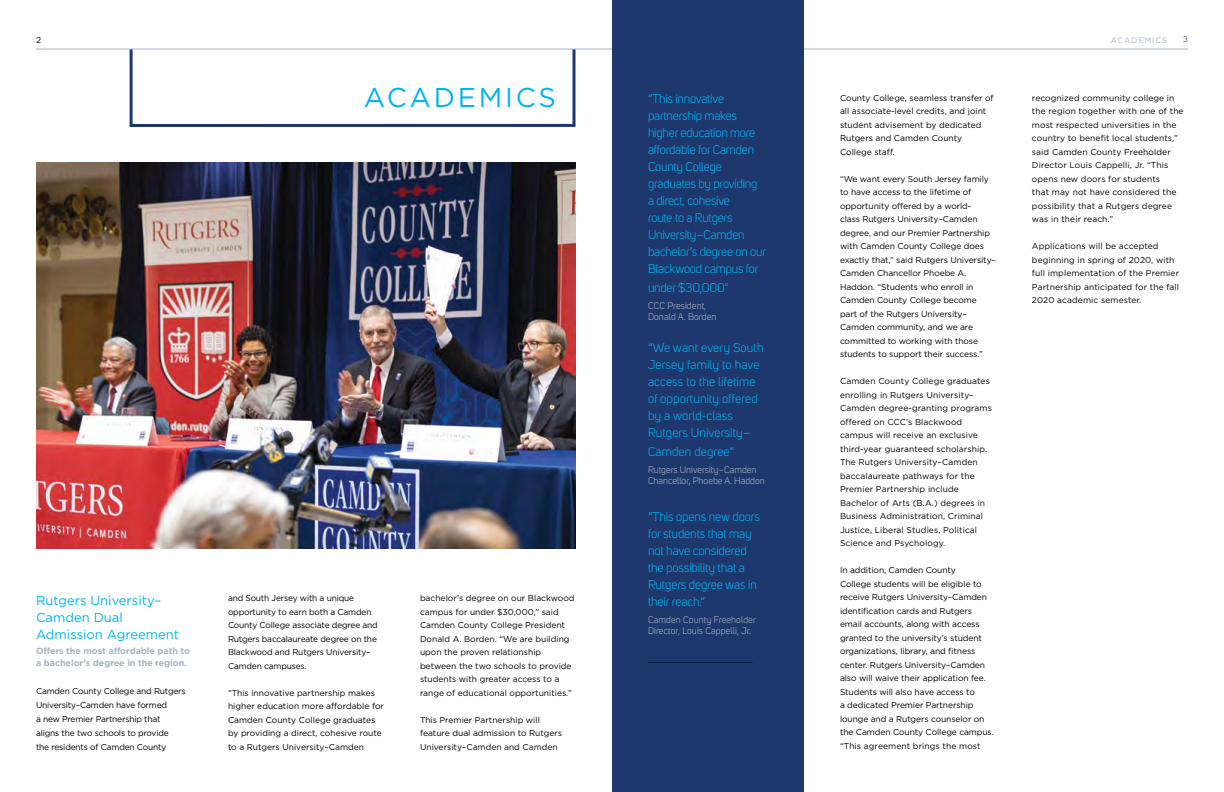
<style>
.page{position:relative;width:1224px;height:792px;background:#fff}
.page>*{position:absolute;margin:0;border:0;box-sizing:border-box;transform-origin:0 0}
.t1{font:27.2px "Gotham";letter-spacing:.1em;color:#00b3f0}
.t2{font:13px/17px "Gotham";color:#00b3f0}
.t3{font:12.5px/17px "Uni Sans";letter-spacing:-.015em;color:#00b3f0}
.t4{font:12.5px/17px "Uni Sans";letter-spacing:.01em;color:#00b3f0}
.t5{font:9.5px/11.4px "Uni Sans";letter-spacing:.01em;color:#a7b5c6}
.t6{font:700 9px/12px "Gotham";letter-spacing:-.01em;color:#a7b5c6}
.t7{font:8.5px/13.5px "Gotham";letter-spacing:-.005em;color:#000}
.t8{font:8px "Gotham";letter-spacing:.1em;color:#a7b5c6}
.t9{font:8px "Uni Sans";color:#1e376c}
</style>
<div class="page">
<hr style="left:36px;top:49px;width:1152px;height:1px;background:#a7b5c6">
<div style="left:130px;top:48px;width:446px;height:79px;border:3px solid #1e376c"></div>
<div style="left:612px;top:0;width:192px;height:792px;background:#1e376c"></div>
<img style="left:36px;top:163px;width:540px;height:386px">
<hr style="left:648px;top:662px;width:105px;height:1px;background:#061b46">
<p class="t7" style="left:36px;top:33px;width:7px">2</p>
<p class="t9" style="left:1183px;top:35px;width:6px">3</p>
<p class="t8" style="left:1111px;top:35px;width:58px">ACADEMICS</p>
<h1 class="t1" style="left:364px;top:83px;width:194px">ACADEMICS</h1>
<h2 class="t2" style="left:36px;top:592px;width:145px">Rutgers University–<br>Camden Dual<br>Admission Agreement</h2>
<p class="t6" style="left:36px;top:645px;width:156px">Offers the most affordable path to a bachelor’s degree in the region.</p>
<p class="t7" style="left:36px;top:684px;width:151px;line-height:14px">Camden County College and Rutgers<br>University–Camden have formed<br>a new Premier Partnership that aligns the two schools to provide<br>the residents of Camden County</p>
<p class="t7" style="left:228px;top:591px;width:151px">and South Jersey with a unique opportunity to earn both a Camden<br>County College associate degree and<br>Rutgers baccalaureate degree on the<br>Blackwood and Rutgers University–<br>Camden campuses.</p>
<p class="t7" style="left:228px;top:686px;width:158px">“This innovative partnership makes higher education more affordable for Camden County College graduates by providing a direct, cohesive route to a Rutgers University–Camden</p>
<p class="t7" style="left:420px;top:591px;width:156px">bachelor’s degree on our Blackwood campus for under $30,000,” said Camden County College President Donald A. Borden. “We are building upon the proven relationship between the two schools to provide students with greater access to a range of educational opportunities.”</p>
<p class="t7" style="left:420px;top:713px;width:144px">This Premier Partnership will feature dual admission to Rutgers<br>University–Camden and Camden</p>
<h3 class="t3" style="left:648px;top:91px;width:120px">“This innovative partnership makes higher education more affordable for Camden<br>County College graduates by providing a direct, cohesive<br>route to a Rutgers<br>University–Camden bachelor’s degree on our<br>Blackwood campus for</h3>
<h3 class="t3" style="left:648px;top:279px;width:82px">under $30,000"</h3>
<p class="t5" style="left:648px;top:300px;width:70px">CCC President,<br>Donald A. Borden</p>
<h3 class="t4" style="left:648px;top:340px;width:117px">“We want every South<br>Jersey family to have access to the lifetime of opportunity offered by a world-class<br>Rutgers University–</h3>
<h3 class="t4" style="left:648px;top:443px;width:88px">Camden degree”</h3>
<p class="t5" style="left:648px;top:464px;width:118px">Rutgers University–Camden<br>Chancellor, Phoebe A. Haddon</p>
<h3 class="t3" style="left:648px;top:508px;width:113px">“This opens new doors for students that may not have considered the possibility that a<br>Rutgers degree was in their reach.”</h3>
<p class="t5" style="left:648px;top:614px;width:109px">Camden County Freeholder<br>Director, Louis Cappelli, Jr.</p>
<p class="t7" style="left:840px;top:91px;width:155px">County College, seamless transfer of all associate-level credits, and joint student advisement by dedicated<br>Rutgers and Camden County<br>College staff.</p>
<p class="t7" style="left:840px;top:172px;width:157px">“We want every South Jersey family to have access to the lifetime of opportunity offered by a world-<br>class Rutgers University–Camden degree, and our Premier Partnership with Camden County College does exactly that,” said Rutgers University–<br>Camden Chancellor Phoebe A.<br>Haddon. “Students who enroll in<br>Camden County College become part of the Rutgers University–<br>Camden community, and we are committed to working with those students to support their success.”</p>
<p class="t7" style="left:840px;top:374px;width:154px">Camden County College graduates enrolling in Rutgers University–<br>Camden degree-granting programs offered on CCC’s Blackwood campus will receive an exclusive third-year guaranteed scholarship.<br>The Rutgers University–Camden baccalaureate pathways for the<br>Premier Partnership include<br>Bachelor of Arts (B.A.) degrees in<br>Business Administration, Criminal<br>Justice, Liberal Studies, Political<br>Science and Psychology.</p>
<p class="t7" style="left:840px;top:563px;width:155px">In addition, Camden County<br>College students will be eligible to receive Rutgers University–Camden identification cards and Rutgers email accounts, along with access granted to the university’s student organizations, library, and fitness center. Rutgers University–Camden also will waive their application fee.<br>Students will also have access to<br>a dedicated Premier Partnership lounge and a Rutgers counselor on the Camden County College campus. “This agreement brings the most</p>
<p class="t7" style="left:1032px;top:91px;width:153px">recognized community college in the region together with one of the most respected universities in the country to benefit local students,” said Camden County Freeholder<br>Director Louis Cappelli, Jr. “This opens new doors for students<br>that may not have considered the possibility that a Rutgers degree was in their reach.”</p>
<p class="t7" style="left:1032px;top:239px;width:149px">Applications will be accepted beginning in spring of 2020, with full implementation of the Premier<br>Partnership anticipated for the fall<br>2020 academic semester.</p>
</div>
